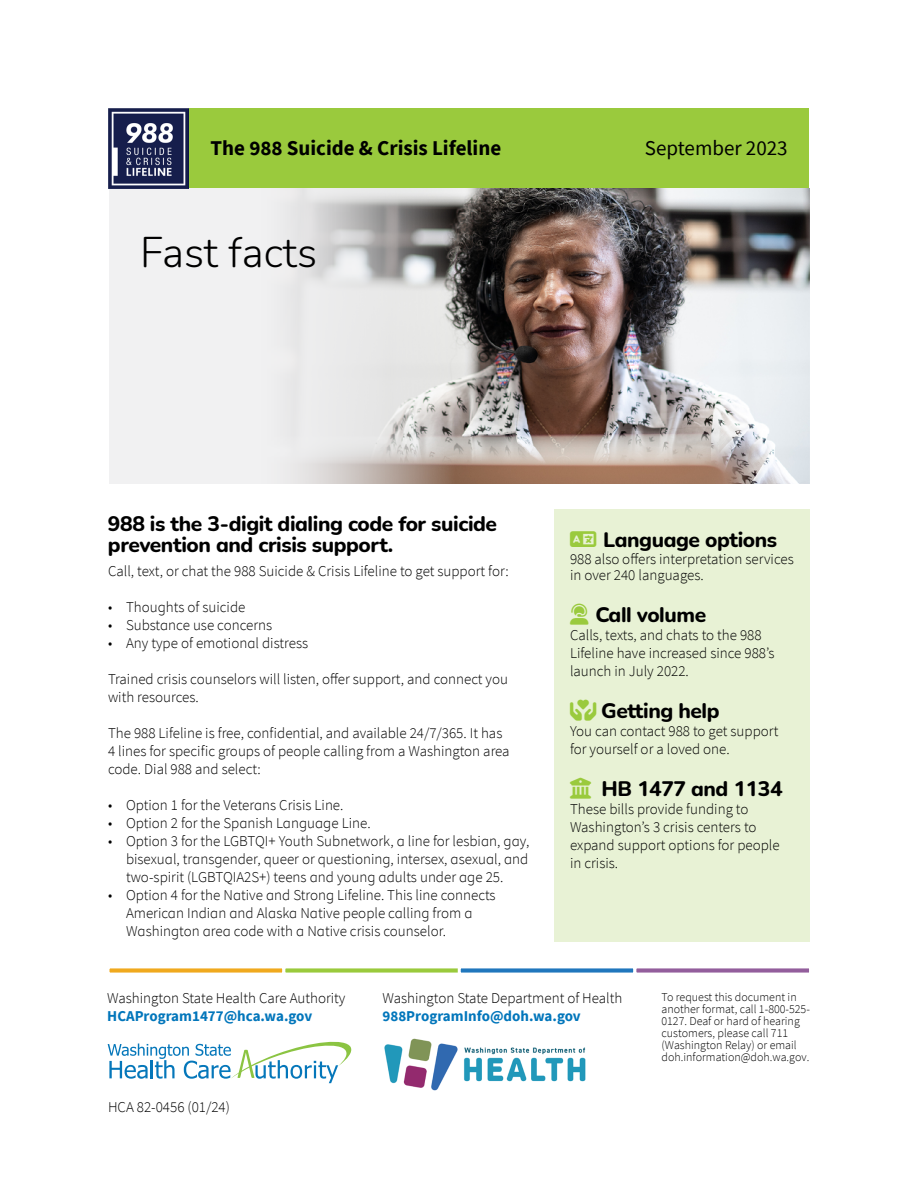
<style>
.page{position:relative;width:918px;height:1188px;background:#fff}
.page>*{position:absolute;margin:0;border:0;box-sizing:border-box;transform-origin:0 0}
.t1{font:300 42px "Nunito";color:#000}
.t2{font:800 21px/21px "Nunito";letter-spacing:-.02em;color:#000}
.t3{font:700 21px "Source Sans Pro";color:#000}
.t4{font:21px "Source Sans Pro";color:#000}
.t5{font:300 15px/18px "Source Sans Pro";color:#000}
.t6{font:300 12px/12px "Source Sans Pro";color:#000}
.s1{color:#9aca3d}
.s2{font-weight:700;color:#0276bb}
</style>
<div class="page">
<div style="left:109px;top:188px;width:699px;height:296px;background:#f1f1f2"></div>
<img style="left:291px;top:188px;width:518px;height:296px">
<div style="left:554px;top:510px;width:255px;height:432px;background:#e8f2d5"></div>
<div style="left:109px;top:109px;width:700px;height:79px;background:#9aca3d"></div>
<img style="left:109px;top:109px;width:79px;height:79px">
<svg style="left:108px;top:1041px;width:244px;height:42px"></svg>
<div style="left:106px;top:965px;width:179px;height:11px;background:#f0a91e;border:3px solid #fff"></div>
<div style="left:282px;top:965px;width:179px;height:11px;background:#9aca3c;border:3px solid #fff"></div>
<div style="left:458px;top:965px;width:178px;height:11px;background:#2077bd;border:3px solid #fff"></div>
<div style="left:633px;top:965px;width:179px;height:11px;background:#935e9c;border:3px solid #fff"></div>
<img style="left:384px;top:1038px;width:202px;height:53px">
<h1 class="t3" style="left:211px;top:133px;width:292px">The 988 Suicide &amp; Crisis Lifeline</h1>
<h2 class="t1" style="left:140px;top:223px;width:178px">Fast facts</h2>
<p class="t4" style="left:645px;top:134px;width:144px">September 2023</p>
<h3 class="t2" style="left:108px;top:512px;width:391px">988 is the 3-digit dialing code for suicide prevention and crisis support.</h3>
<p class="t5" style="left:108px;top:562px;width:402px">Call, text, or chat the 988 Suicide &amp; Crisis Lifeline to get support for:</p>
<p class="t5" style="left:108px;top:598px;width:139px">• Thoughts of suicide</p>
<p class="t5" style="left:108px;top:616px;width:166px">• Substance use concerns</p>
<p class="t5" style="left:108px;top:634px;width:202px">• Any type of emotional distress</p>
<p class="t5" style="left:108px;top:670px;width:402px">Trained crisis counselors will listen, offer support, and connect you with resources.</p>
<p class="t5" style="left:108px;top:724px;width:403px">The 988 Lifeline is free, confidential, and available 24/7/365. It has<br>4 lines for specific groups of people calling from a Washington area code. Dial 988 and select:</p>
<p class="t5" style="left:108px;top:796px;width:237px">• Option 1 for the Veterans Crisis Line.</p>
<p class="t5" style="left:108px;top:814px;width:264px">• Option 2 for the Spanish Language Line.</p>
<p class="t5" style="left:126px;top:832px;width:405px;text-align:justify;text-indent:-18px">• Option 3 for the LGBTQI+ Youth Subnetwork, a line for lesbian, gay, bisexual, transgender, queer or questioning, intersex, asexual, and two-spirit (LGBTQIA2S+) teens and young adults under age 25.</p>
<p class="t5" style="left:126px;top:886px;width:371px;text-indent:-18px">• Option 4 for the Native and Strong Lifeline. This line connects<br>American Indian and Alaska Native people calling from a<br>Washington area code with a Native crisis counselor.</p>
<h3 class="t2" style="left:570px;top:529px;width:209px"><span class="s1">●■◆</span> Language options</h3>
<p class="t5" style="left:570px;top:551px;width:225px;line-height:16.5px">988 also offers interpretation services in over 240 languages.</p>
<h3 class="t2" style="left:570px;top:604px;width:138px"><span class="s1">◆▲▲▼</span> Call volume</h3>
<p class="t5" style="left:570px;top:626px;width:206px">Calls, texts, and chats to the 988<br>Lifeline have increased since 988’s launch in July 2022.</p>
<h3 class="t2" style="left:570px;top:700px;width:151px"><span class="s1">■▲□●■▼</span> Getting help</h3>
<p class="t5" style="left:570px;top:722px;width:210px">You can contact 988 to get support for yourself or a loved one.</p>
<h3 class="t2" style="left:570px;top:778px;width:214px"><span class="s1">◆●■□●◆■▲</span> HB 1477 and 1134</h3>
<p class="t5" style="left:570px;top:800px;width:211px">These bills provide funding to<br>Washington’s 3 crisis centers to expand support options for people in crisis.</p>
<p class="t5" style="left:107px;top:989px;width:240px">Washington State Health Care Authority<br><span class="s2">HCAProgram1477@hca.wa.gov</span></p>
<p class="t5" style="left:383px;top:989px;width:241px">Washington State Department of Health<br><span class="s2">988ProgramInfo@doh.wa.gov</span></p>
<p class="t6" style="left:662px;top:991px;width:150px">To request this document in another format, call 1-800-525-<br>0127. Deaf or hard of hearing customers, please call 711 (Washington Relay) or email doh.information@doh.wa.gov.</p>
<p class="t5" style="left:108px;top:1098px;width:123px">HCA 82-0456 (01/24)</p>
</div>
